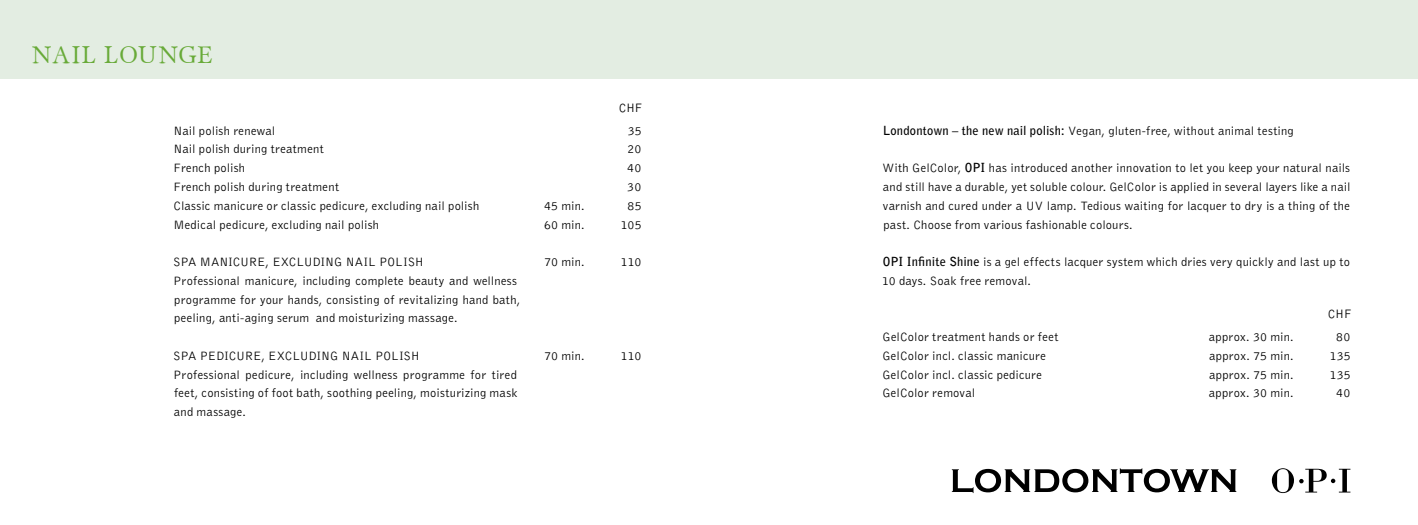
<style>
.page{position:relative;width:1418px;height:525px;background:#fff}
.page>*{position:absolute;margin:0;border:0;box-sizing:border-box;transform-origin:0 0}
.t1{font:25px "Miramar";letter-spacing:.035em;color:#68aa38}
.t2{font:300 12.5px/18.8px "Bell Gothic Std";letter-spacing:.015em;color:#000;text-align:justify}
.t3{font:300 12.5px "Bell Gothic Std";letter-spacing:-.02em;color:#000}
.t4{font:300 12.5px "Bell Gothic";letter-spacing:-.02em;color:#000}
.s1{font-weight:700}
</style>
<div class="page">
<div style="left:0;top:0;width:1417px;height:78px;background:#e3ede2"></div>
<svg style="left:1271px;top:468px;width:22px;height:25px"></svg>
<svg style="left:1299px;top:468px;width:51px;height:24px"></svg>
<svg style="left:951px;top:468px;width:285px;height:25px"></svg>
<h1 class="t1" style="left:32px;top:41px;width:182px">NAIL LOUNGE</h1>
<p class="t4" style="left:619px;top:101px;width:25px">CHF</p>
<p class="t2" style="left:173px;top:121px;width:103px">Nail polish renewal</p>
<p class="t2" style="left:628px;top:121px;width:15px">35</p>
<p class="t2" style="left:173px;top:140px;width:152px">Nail polish during treatment</p>
<p class="t2" style="left:627px;top:140px;width:15px">20</p>
<p class="t2" style="left:174px;top:159px;width:73px">French polish</p>
<p class="t2" style="left:627px;top:159px;width:16px">40</p>
<p class="t2" style="left:174px;top:178px;width:167px">French polish during treatment</p>
<p class="t2" style="left:627px;top:178px;width:16px">30</p>
<p class="t2" style="left:173px;top:196px;width:307px">Classic manicure or classic pedicure, excluding nail polish</p>
<p class="t2" style="left:544px;top:196px;width:42px">45 min.</p>
<p class="t2" style="left:627px;top:196px;width:16px">85</p>
<p class="t2" style="left:173px;top:215px;width:207px">Medical pedicure, excluding nail polish</p>
<p class="t2" style="left:544px;top:215px;width:42px">60 min.</p>
<p class="t2" style="left:621px;top:215px;width:22px">105</p>
<p class="t3" style="left:173px;top:255px;width:252px">SPA MANICURE, EXCLUDING NAIL POLISH</p>
<p class="t2" style="left:544px;top:253px;width:42px">70 min.</p>
<p class="t2" style="left:621px;top:253px;width:22px">110</p>
<p class="t2" style="left:173px;top:271px;width:348px;text-align:left">Professional manicure, including complete beauty and wellness programme for your hands, consisting of revitalizing hand bath, peeling, anti-aging serum and moisturizing massage.</p>
<p class="t3" style="left:173px;top:349px;width:248px">SPA PEDICURE, EXCLUDING NAIL POLISH</p>
<p class="t2" style="left:544px;top:346px;width:42px">70 min.</p>
<p class="t2" style="left:621px;top:346px;width:22px">110</p>
<p class="t2" style="left:173px;top:365px;width:346px">Professional pedicure, including wellness programme for tired feet, consisting of foot bath, soothing peeling, moisturizing mask and massage.</p>
<p class="t2" style="left:882px;top:121px;width:413px"><span class="s1">Londontown – the new nail polish:</span> Vegan, gluten-free, without animal testing</p>
<p class="t2" style="left:882px;top:159px;width:469px">With GelColor, <span class="s1">OPI</span> has introduced another innovation to let you keep your natural nails and still have a durable, yet soluble colour. GelColor is applied in several layers like a nail varnish and cured under a UV lamp. Tedious waiting for lacquer to dry is a thing of the past. Choose from various fashionable colours.</p>
<p class="t2" style="left:882px;top:253px;width:469px"><span class="s1">OPI Infinite Shine</span> is a gel effects lacquer system which dries very quickly and last up to<br>10 days. Soak free removal.</p>
<p class="t4" style="left:1327px;top:307px;width:25px">CHF</p>
<p class="t2" style="left:882px;top:328px;width:177px">GelColor treatment hands or feet</p>
<p class="t2" style="left:1208px;top:328px;width:86px">approx. 30 min.</p>
<p class="t2" style="left:1336px;top:328px;width:16px">80</p>
<p class="t2" style="left:882px;top:346px;width:165px">GelColor incl. classic manicure</p>
<p class="t2" style="left:1209px;top:346px;width:86px">approx. 75 min.</p>
<p class="t2" style="left:1329px;top:346px;width:23px">135</p>
<p class="t2" style="left:882px;top:365px;width:161px">GelColor incl. classic pedicure</p>
<p class="t2" style="left:1209px;top:365px;width:86px">approx. 75 min.</p>
<p class="t2" style="left:1329px;top:365px;width:23px">135</p>
<p class="t2" style="left:882px;top:384px;width:94px">GelColor removal</p>
<p class="t2" style="left:1208px;top:384px;width:86px">approx. 30 min.</p>
<p class="t2" style="left:1336px;top:384px;width:16px">40</p>
</div>
